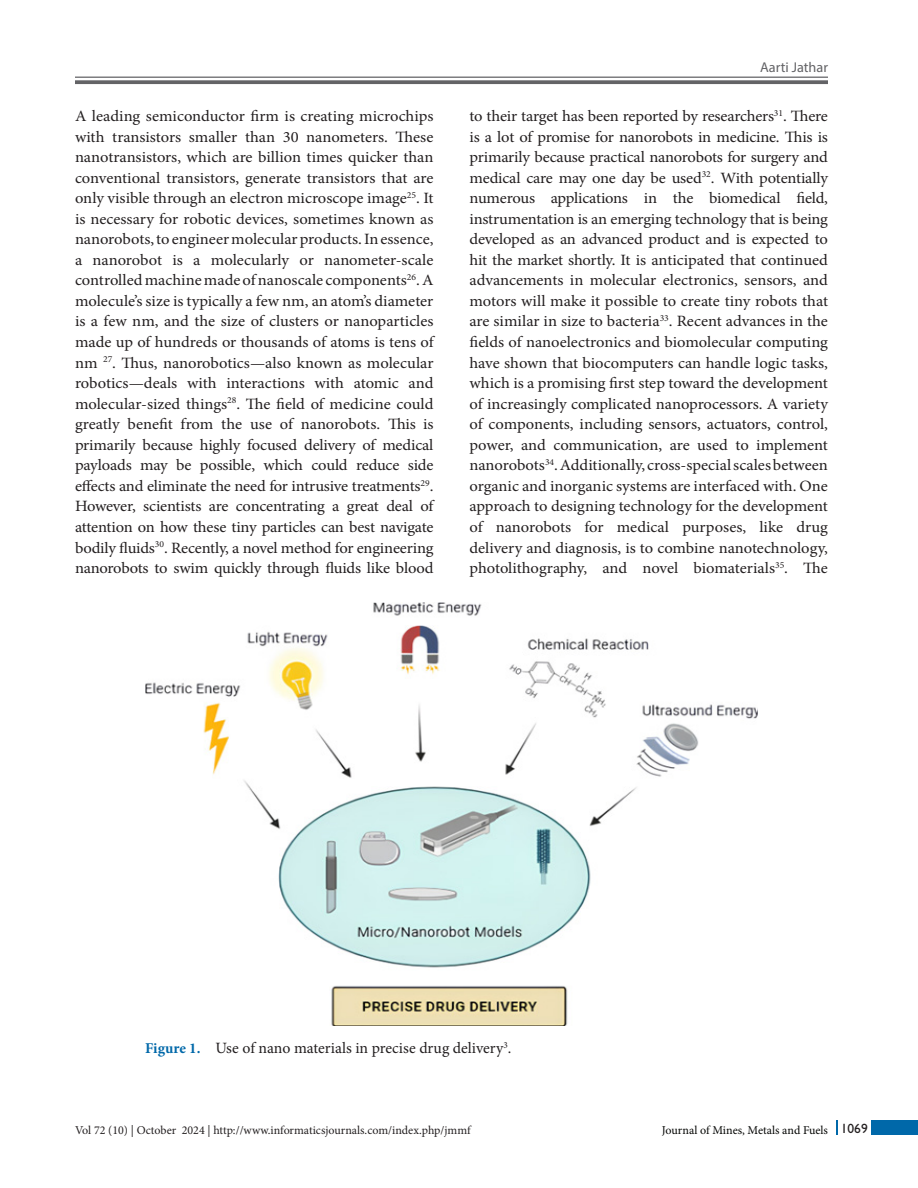
<style>
.page{position:relative;width:918px;height:1188px;background:#fff}
.page>*{position:absolute;margin:0;border:0;box-sizing:border-box;transform-origin:0 0}
.Text{font:15.75px/20.5px "Minion Pro";letter-spacing:-.01em;color:#231f20;text-align:justify;scale:1.05 1}
.Fig_cap{font:15.75px "Minion Pro";color:#231f20}
.t1{font:14.25px "Myriad Pro";color:#636366}
.t2{font:12px "Minion Pro";color:#231f20}
.Paragraph_Style_1{font:12px "Minion Pro";letter-spacing:-.005em;color:#040503}
.s1{font-weight:700;font-size:15px;color:#0068a9}
.s2{font-family:"Gill Sans";font-size:13.5px;color:#231f20}
</style>
<div class="page">
<hr style="left:75px;top:77px;width:753px;height:1px;background:#636366">
<svg style="left:75px;top:80px;width:753px;height:4px;background:#6f6f72"></svg>
<div style="left:872px;top:1120px;width:46px;height:15px;background:#0068a9"></div>
<svg style="left:836px;top:1120px;width:1px;height:15px"></svg>
<img style="left:146px;top:603px;width:612px;height:422px">
<p class="t1" style="left:760px;top:59px;width:69px">Aarti Jathar</p>
<p class="Text" style="left:75px;top:106px;width:343px">A leading semiconductor firm is creating microchips with transistors smaller than 30 nanometers. These nanotransistors, which are billion times quicker than conventional transistors, generate transistors that are only visible through an electron microscope image<sup>25</sup>. It is necessary for robotic devices, sometimes known as nanorobots, to engineer molecular products. In essence, a nanorobot is a molecularly or nanometer-scale controlled machine made of nanoscale components<sup>26</sup>. A molecule’s size is typically a few nm, an atom’s diameter is a few nm, and the size of clusters or nanoparticles made up of hundreds or thousands of atoms is tens of nm <sup>27</sup>. Thus, nanorobotics—also known as molecular robotics—deals with interactions with atomic and molecular-sized things<sup>28</sup>. The field of medicine could greatly benefit from the use of nanorobots. This is primarily because highly focused delivery of medical payloads may be possible, which could reduce side effects and eliminate the need for intrusive treatments<sup>29</sup>.<br>However, scientists are concentrating a great deal of attention on how these tiny particles can best navigate bodily fluids<sup>30</sup>. Recently, a novel method for engineering nanorobots to swim quickly through fluids like blood</p>
<p class="Text" style="left:470px;top:106px;width:343px">to their target has been reported by researchers<sup>31</sup>. There is a lot of promise for nanorobots in medicine. This is primarily because practical nanorobots for surgery and medical care may one day be used<sup>32</sup>. With potentially numerous applications in the biomedical field, instrumentation is an emerging technology that is being developed as an advanced product and is expected to hit the market shortly. It is anticipated that continued advancements in molecular electronics, sensors, and motors will make it possible to create tiny robots that are similar in size to bacteria<sup>33</sup>. Recent advances in the fields of nanoelectronics and biomolecular computing have shown that biocomputers can handle logic tasks, which is a promising first step toward the development of increasingly complicated nanoprocessors. A variety of components, including sensors, actuators, control, power, and communication, are used to implement nanorobots<sup>34</sup>. Additionally, cross-special scales between organic and inorganic systems are interfaced with. One approach to designing technology for the development of nanorobots for medical purposes, like drug delivery and diagnosis, is to combine nanotechnology, photolithography, and novel biomaterials<sup>35</sup>. The</p>
<p class="Fig_cap" style="left:145px;top:1038px;width:368px"><span class="s1">Figure 1.</span> Use of nano materials in precise drug delivery<sup>3</sup>.</p>
<p class="t2" style="left:75px;top:1122px;width:397px">Vol 72 (10) | October 2024 | http://www.informaticsjournals.com/index.php/jmmf</p>
<p class="Paragraph_Style_1" style="left:662px;top:1122px;width:207px">Journal of Mines, Metals and Fuels <span class="s2">1069</span></p>
</div>
